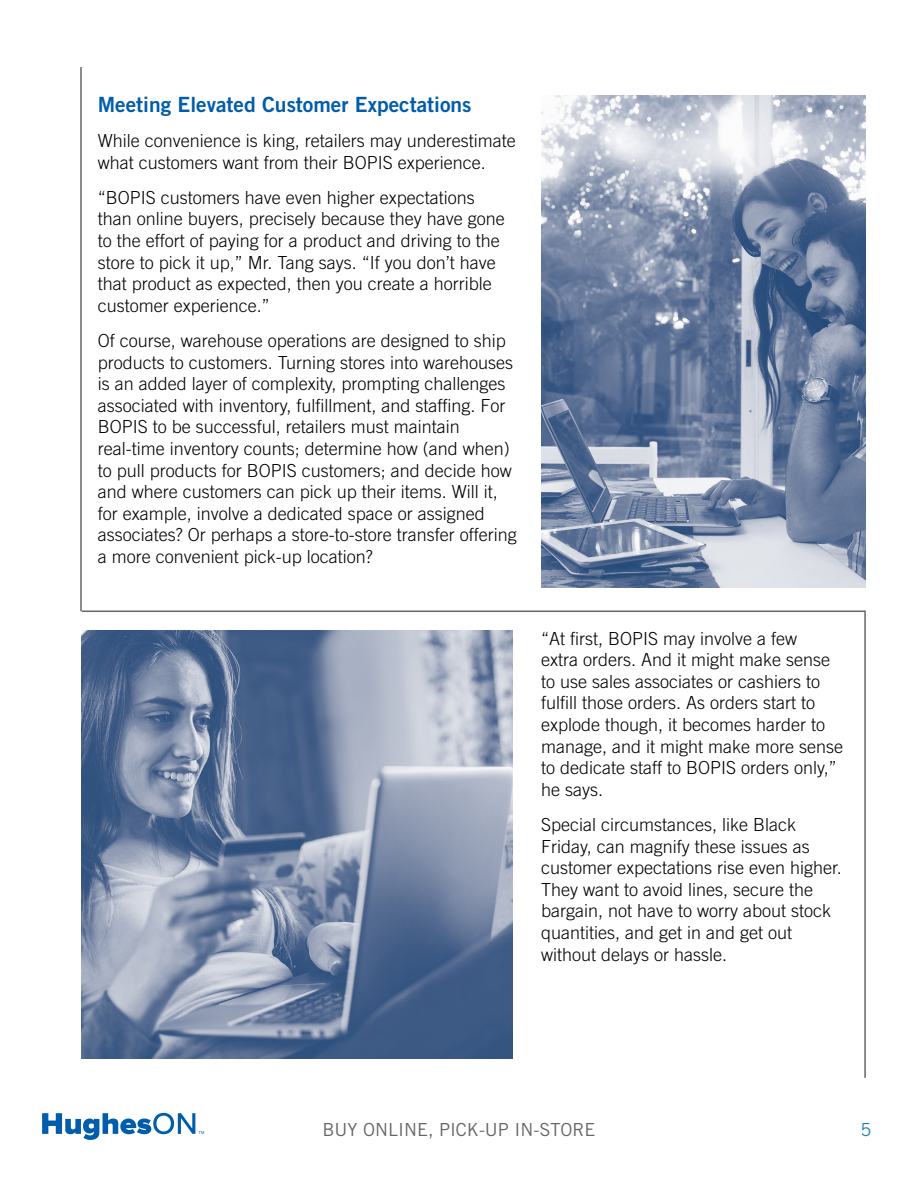
<style>
.page{position:relative;width:918px;height:1188px;background:#fff}
.page>*{position:absolute;margin:0;border:0;box-sizing:border-box;transform-origin:0 0}
.Subhead{font:21px "Trade Gothic Bold Two";color:#015dac}
.Content{font:300 18px/21.6px "Trade Gothic";color:#000}
.t1{font:18px "Trade Gothic";color:#666}
.t2{font:18px "Trade Gothic";color:#2182c0}
</style>
<div class="page">
<svg style="left:42px;top:1113px;width:162px;height:27px"></svg>
<hr style="left:80px;top:67px;width:2px;height:544px;background:#666">
<hr style="left:82px;top:611px;width:783px;height:1px;background:#666">
<hr style="left:864px;top:611px;width:2px;height:467px;background:#666">
<img style="left:81px;top:630px;width:432px;height:428px">
<img style="left:541px;top:95px;width:325px;height:493px">
<p class="Subhead" style="left:98px;top:92px;width:375px">Meeting Elevated Customer Expectations</p>
<p class="Content" style="left:98px;top:130px;width:419px">While convenience is king, retailers may underestimate what customers want from their BOPIS experience.</p>
<p class="Content" style="left:98px;top:186px;width:409px">“BOPIS customers have even higher expectations than online buyers, precisely because they have gone to the effort of paying for a product and driving to the store to pick it up,” Mr. Tang says. “If you don’t have that product as expected, then you create a horrible customer experience.”</p>
<p class="Content" style="left:98px;top:330px;width:420px">Of course, warehouse operations are designed to ship products to customers. Turning stores into warehouses is an added layer of complexity, prompting challenges associated with inventory, fulfillment, and staffing. For BOPIS to be successful, retailers must maintain real-time inventory counts; determine how (and when) to pull products for BOPIS customers; and decide how and where customers can pick up their items. Will it, for example, involve a dedicated space or assigned associates? Or perhaps a store-to-store transfer offering a more convenient pick-up location?</p>
<p class="Content" style="left:541px;top:627px;width:304px">“At first, BOPIS may involve a few<br>extra orders. And it might make sense to use sales associates or cashiers to fulfill those orders. As orders start to explode though, it becomes harder to manage, and it might make more sense to dedicate staff to BOPIS orders only,” he says.</p>
<p class="Content" style="left:541px;top:813px;width:302px">Special circumstances, like Black Friday, can magnify these issues as customer expectations rise even higher.<br>They want to avoid lines, secure the bargain, not have to worry about stock quantities, and get in and get out without delays or hassle.</p>
<p class="t1" style="left:323px;top:1119px;width:274px">BUY ONLINE, PICK-UP IN-STORE</p>
<p class="t2" style="left:861px;top:1119px;width:12px">5</p>
</div>
